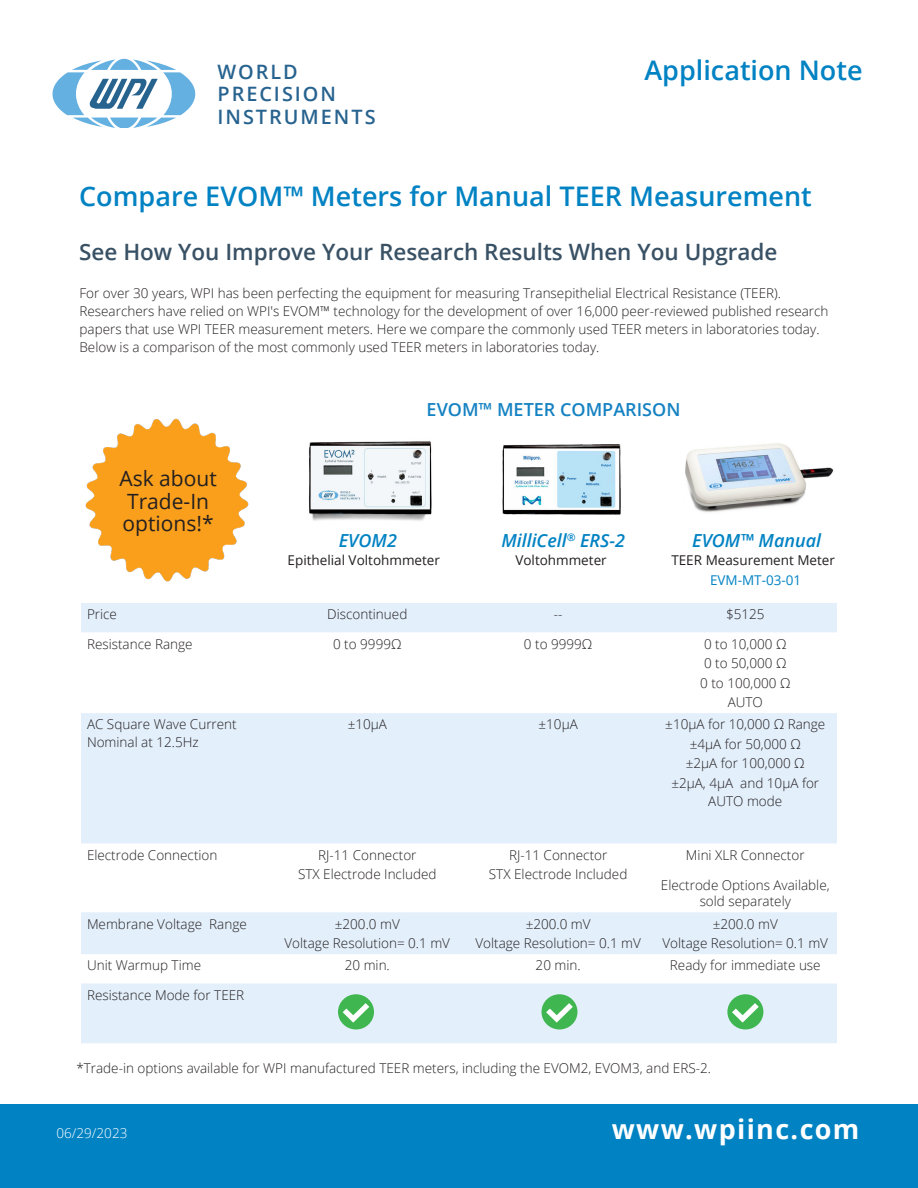
<style>
.page{position:relative;width:918px;height:1188px;background:#fff}
.page>*{position:absolute;margin:0;border:0;box-sizing:border-box;transform-origin:0 0}
.Heading_1{font:600 27px "Open Sans";color:#0082c3}
.t1{font:700 27px "Open Sans";letter-spacing:.05em;color:#fff}
.Heading_2{font:600 22.5px "Open Sans";color:#395164}
.Body_text{font:21px/22.5px "Open Sans";color:#231f20}
.t2{font:600 19.8px/22.6px "Open Sans";letter-spacing:.1em;color:#27638f}
.Body_text-2{font:italic 600 18px "Open Sans";color:#0082c3}
.Body_text-3{font:600 18px "Open Sans";color:#1582c2}
.Body_text-4{font:300 13.5px/18px "Open Sans";color:#231f20}
.Body_text-5{font:13.5px "Open Sans";color:#231f20}
.Body_text-6{font:13.5px "Open Sans";color:#0082c3}
.t3{font:300 13.5px "Open Sans";color:#fff}
.Body_text-7{font:italic 600 10.5px "Open Sans";color:#0082c3}
</style>
<div class="page">
<div style="left:0;top:1104px;width:918px;height:84px;background:#0082c3"></div>
<svg style="left:53px;top:59px;width:142px;height:68px"></svg>
<img style="left:309px;top:441px;width:123px;height:80px">
<img style="left:685px;top:443px;width:149px;height:69px">
<svg style="left:81px;top:603px;width:756px;height:440px;fill:#e3effb"></svg>
<div style="left:338px;top:994px;width:36px;height:35px;background:#40b650;border-radius:50%"></div>
<svg style="left:343px;top:1003px;width:26px;height:20px"></svg>
<div style="left:542px;top:994px;width:36px;height:35px;background:#40b650;border-radius:50%"></div>
<svg style="left:546px;top:1003px;width:27px;height:20px"></svg>
<div style="left:727px;top:994px;width:36px;height:35px;background:#40b650;border-radius:50%"></div>
<svg style="left:732px;top:1003px;width:27px;height:20px"></svg>
<img style="left:502px;top:444px;width:120px;height:71px">
<img style="left:85px;top:418px;width:164px;height:164px">
<h3 class="t2" style="left:217px;top:60px;width:160px">WORLD<br>PRECISION<br>INSTRUMENTS</h3>
<h1 class="Heading_1" style="left:644px;top:52px;width:220px">Application Note</h1>
<p class="Heading_1" style="left:79px;top:177px;width:734px">Compare EVOM™ Meters for Manual TEER Measurement</p>
<p class="Heading_2" style="left:79px;top:236px;width:700px">See How You Improve Your Research Results When You Upgrade</p>
<p class="Body_text-4" style="left:80px;top:284px;width:751px">For over 30 years, WPI has been perfecting the equipment for measuring Transepithelial Electrical Resistance (TEER).<br>Researchers have relied on WPI's EVOM™ technology for the development of over 16,000 peer-reviewed published research papers that use WPI TEER measurement meters. Here we compare the commonly used TEER meters in laboratories today.<br>Below is a comparison of the most commonly used TEER meters in laboratories today.</p>
<p class="Body_text" style="left:119px;top:467px;width:99px">Ask about<br>Trade-In options!*</p>
<p class="Body_text-3" style="left:427px;top:397px;width:255px">EVOM™ METER COMPARISON</p>
<p class="Body_text-2" style="left:501px;top:528px;width:67px">MilliCell</p>
<p class="Body_text-2" style="left:692px;top:528px;width:130px">EVOM™ Manual</p>
<p class="Body_text-7" style="left:567px;top:530px;width:10px">®</p>
<p class="Body_text-2" style="left:339px;top:528px;width:60px">EVOM2</p>
<p class="Body_text-2" style="left:580px;top:528px;width:46px">ERS-2</p>
<p class="Body_text-5" style="left:288px;top:551px;width:154px">Epithelial Voltohmmeter</p>
<p class="Body_text-5" style="left:515px;top:551px;width:93px">Voltohmmeter</p>
<p class="Body_text-5" style="left:671px;top:551px;width:165px">TEER Measurement Meter</p>
<p class="Body_text-6" style="left:710px;top:571px;width:93px">EVM-MT-03-01</p>
<p class="Body_text-4" style="left:87px;top:605px;width:32px">Price</p>
<p class="Body_text-4" style="left:327px;top:605px;width:82px">Discontinued</p>
<p class="Body_text-4" style="left:554px;top:605px;width:10px">--</p>
<p class="Body_text-4" style="left:726px;top:605px;width:40px">$5125</p>
<p class="Body_text-4" style="left:87px;top:634px;width:107px">Resistance Range</p>
<p class="Body_text-4" style="left:333px;top:634px;width:70px">0 to 9999Ω</p>
<p class="Body_text-4" style="left:524px;top:634px;width:70px">0 to 9999Ω</p>
<p class="Body_text-4" style="left:704px;top:634px;width:84px">0 to 10,000 Ω</p>
<p class="Body_text-4" style="left:704px;top:654px;width:84px">0 to 50,000 Ω</p>
<p class="Body_text-4" style="left:700px;top:673px;width:92px">0 to 100,000 Ω</p>
<p class="Body_text-4" style="left:728px;top:693px;width:37px">AUTO</p>
<p class="Body_text-4" style="left:87px;top:715px;width:151px">AC Square Wave Current<br>Nominal at 12.5Hz</p>
<p class="Body_text-4" style="left:348px;top:715px;width:41px">±10µA</p>
<p class="Body_text-4" style="left:539px;top:715px;width:41px">±10µA</p>
<p class="Body_text-4" style="left:665px;top:715px;width:162px">±10µA for 10,000 Ω Range</p>
<p class="Body_text-4" style="left:690px;top:735px;width:113px">±4µA for 50,000 Ω</p>
<p class="Body_text-4" style="left:686px;top:754px;width:120px">±2µA for 100,000 Ω</p>
<p class="Body_text-4" style="left:671px;top:774px;width:149px;text-align:center">±2µA, 4µA and 10µA for<br>AUTO mode</p>
<p class="Body_text-4" style="left:87px;top:846px;width:132px">Electrode Connection</p>
<p class="Body_text-4" style="left:318px;top:846px;width:100px">RJ-11 Connector</p>
<p class="Body_text-4" style="left:298px;top:865px;width:140px">STX Electrode Included</p>
<p class="Body_text-4" style="left:87px;top:914px;width:161px">Membrane Voltage Range</p>
<p class="Body_text-4" style="left:335px;top:914px;width:66px">±200.0 mV</p>
<p class="Body_text-4" style="left:285px;top:934px;width:167px">Voltage Resolution= 0.1 mV</p>
<p class="Body_text-4" style="left:509px;top:846px;width:100px">RJ-11 Connector</p>
<p class="Body_text-4" style="left:489px;top:865px;width:140px">STX Electrode Included</p>
<p class="Body_text-4" style="left:526px;top:914px;width:66px">±200.0 mV</p>
<p class="Body_text-4" style="left:475px;top:934px;width:167px">Voltage Resolution= 0.1 mV</p>
<p class="Body_text-4" style="left:686px;top:846px;width:120px">Mini XLR Connector</p>
<p class="Body_text-4" style="left:661px;top:876px;width:170px;line-height:16.5px;text-align:center">Electrode Options Available, sold separately</p>
<p class="Body_text-4" style="left:713px;top:914px;width:66px">±200.0 mV</p>
<p class="Body_text-4" style="left:663px;top:934px;width:167px">Voltage Resolution= 0.1 mV</p>
<p class="Body_text-4" style="left:87px;top:956px;width:116px">Unit Warmup Time</p>
<p class="Body_text-4" style="left:345px;top:956px;width:47px">20 min.</p>
<p class="Body_text-4" style="left:536px;top:956px;width:47px">20 min.</p>
<p class="Body_text-4" style="left:670px;top:956px;width:152px">Ready for immediate use</p>
<p class="Body_text-4" style="left:87px;top:986px;width:159px">Resistance Mode for TEER</p>
<p class="Body_text-4" style="left:76px;top:1058px;width:636px">*Trade-in options available for WPI manufactured TEER meters, including the EVOM2, EVOM3, and ERS-2.</p>
<p class="t3" style="left:57px;top:1124px;width:72px">06/29/2023</p>
<h1 class="t1" style="left:612px;top:1110px;width:249px">www.wpiinc.com</h1>
</div>
